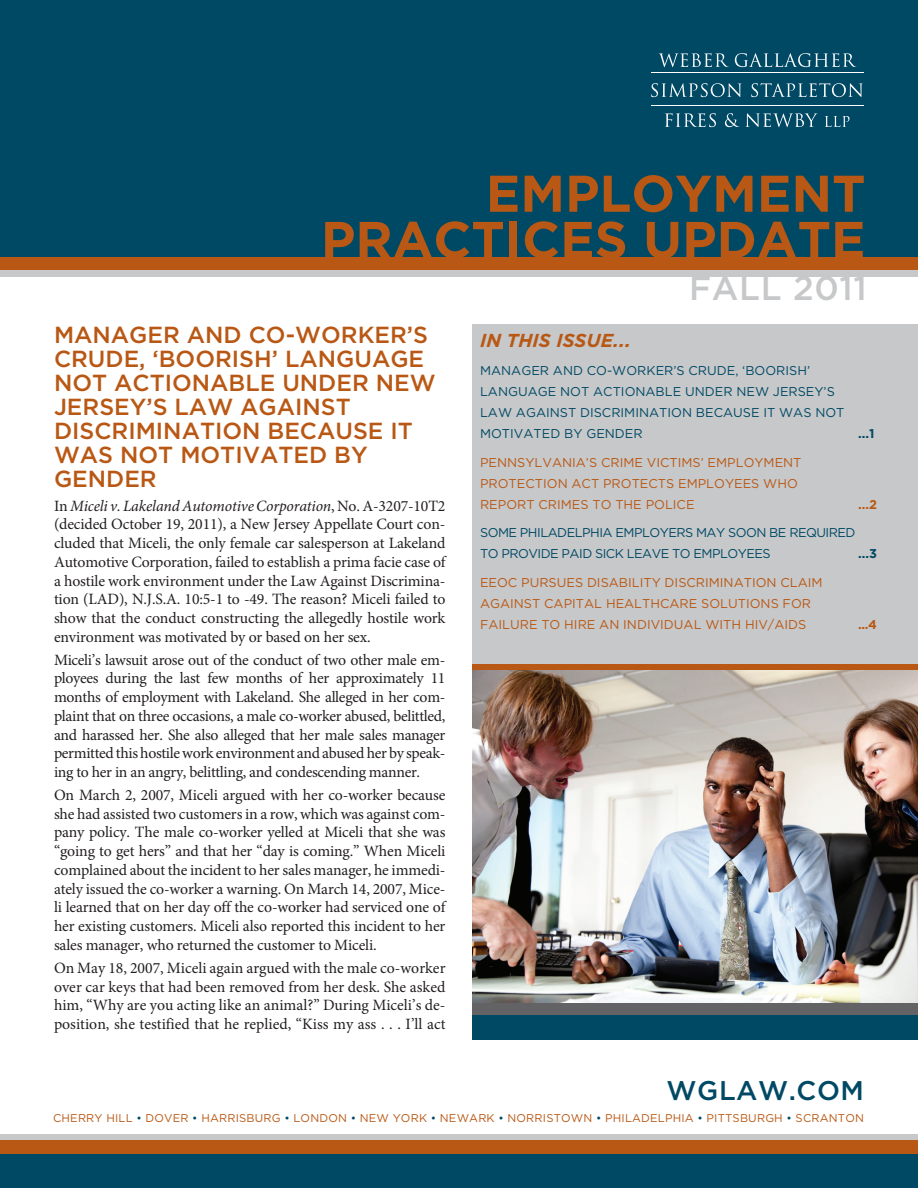
<style>
.page{position:relative;width:918px;height:1188px;background:#fff}
.page>*{position:absolute;margin:0;border:0;box-sizing:border-box;transform-origin:0 0}
.t1{font:700 51.6px/46.2px "Gotham";color:#b95814;text-align:right}
.t2{font:500 33.75px "Gotham";color:#c7c8ca}
.t3{font:500 27px "Gotham";letter-spacing:.02em;color:#004964}
.t4{font:500 23.25px/24px "Gotham";color:#b95814}
.t5{font:italic 700 18.75px "Gotham";color:#b95814}
.t6{font:15.75px/18.8px "Minion Pro";letter-spacing:-.01em;color:#231f20;text-align:justify}
.t7{font:12.75px/21px "Gotham";color:#b95814}
.t8{font:12.75px/21px "Gotham";color:#004964}
.t9{font:12.75px/21px "Gotham";letter-spacing:-.04em;color:#004964}
.t10{font:700 12.75px "Gotham";color:#004964}
.t11{font:700 12.75px "Gotham";color:#b95814}
.t12{font:11.25px "Gotham";letter-spacing:.015em;color:#b95814}
.s1{font-style:italic}
.s2{color:#004964}
</style>
<div class="page">
<div style="left:0;top:98px;width:918px;height:179px;background:#c7c8ca"></div>
<div style="left:0;top:91px;width:918px;height:179px;background:#b95814"></div>
<div style="left:0;top:0;width:918px;height:256px;background:#004964"></div>
<svg style="left:659px;top:53px;width:70px;height:14px"></svg>
<svg style="left:735px;top:53px;width:121px;height:14px"></svg>
<svg style="left:651px;top:83px;width:91px;height:14px"></svg>
<svg style="left:751px;top:83px;width:112px;height:14px"></svg>
<svg style="left:665px;top:113px;width:51px;height:14px"></svg>
<svg style="left:725px;top:113px;width:14px;height:14px"></svg>
<svg style="left:746px;top:113px;width:72px;height:14px"></svg>
<svg style="left:825px;top:116px;width:25px;height:11px"></svg>
<hr style="left:651px;top:72px;width:212px;height:1px;background:#fff">
<hr style="left:651px;top:105px;width:212px;height:1px;background:#fff">
<svg style="left:0;top:1134px;width:918px;height:7px;background:#c5b8b0"></svg>
<div style="left:0;top:1141px;width:918px;height:47px;background:#b95814"></div>
<div style="left:0;top:1154px;width:918px;height:34px;background:#004964"></div>
<img style="left:472px;top:670px;width:446px;height:333px">
<div style="left:472px;top:1003px;width:446px;height:13px;background:#636366"></div>
<div style="left:472px;top:1015px;width:446px;height:25px;background:#004964"></div>
<div style="left:472px;top:324px;width:446px;height:342px;background:#c7c8ca"></div>
<div style="left:472px;top:664px;width:446px;height:6px;background:#b95814"></div>
<h1 class="t1" style="left:321px;top:170px;width:546px">EMPLOYMENT<br>PRACTICES UPDATE</h1>
<h3 class="t4" style="left:54px;top:322px;width:376px">MANAGER AND CO-WORKER’S<br>CRUDE, ‘BOO</h3>
<h3 class="t4" style="left:54px;top:346px;width:383px;text-indent:161px">RISH’ LANGUAGE<br>NOT ACTIONABLE UNDER NEW<br>JERSEY’S LAW AGAINST<br>DISCRIMINATION BEC</h3>
<h3 class="t4" style="left:54px;top:418px;width:360px;text-indent:263px">AUSE IT<br>WAS NOT MOTIVATED BY<br>GENDER</h3>
<p class="t6" style="left:54px;top:496px;width:393px">In <span class="s1">Miceli v. Lakeland Automotive Corporation</span>, No. A-3207-10T2 (decided October 19, 2011), a New Jersey Appellate Court con&shy;cluded that Miceli, the only female car salesperson at Lakeland Automotive Corporation, failed to establish a prima facie case of a hostile work environment under the Law Against Discrimina&shy;tion (LAD), N.J.S.A. 10:5-1 to -49. The reason? Miceli failed to show that the conduct constructing the allegedly hostile work environment was motivated by or based on her sex.</p>
<p class="t6" style="left:54px;top:650px;width:393px">Miceli’s lawsuit arose out of the conduct of two other male em&shy;ployees during the last few months of her approximately 11 months of employment with Lakeland. She alleged in her com&shy;plaint that on three occasions, a male co-worker abused, belittled, and harassed her. She also alleged that her male sales manager permitted this hostile work environment and abused her by speak&shy;ing to her in an angry, belittling, and condescending manner.</p>
<p class="t6" style="left:54px;top:786px;width:393px">On March 2, 2007, Miceli argued with her co-worker because she had assisted two customers in a row, which was against com&shy;pany policy. The male co-worker yelled at Miceli that she was “going to get hers” and that her “day is coming.” When Miceli complained about the incident to her sales manager, he immedi&shy;ately issued the co-worker a warning. On March 14, 2007, Mice&shy;li learned that on her day off the co-worker had serviced one of her existing customers. Miceli also reported this incident to her sales manager, who returned the customer to Miceli.</p>
<p class="t6" style="left:54px;top:958px;width:393px">On May 18, 2007, Miceli again argued with the male co-worker over car keys that had been removed from her desk. She asked him, “Why are you acting like an animal?” During Miceli’s de&shy;position, she testified that he replied, “Kiss my ass . . . I’ll act</p>
<h2 class="t2" style="left:689px;top:266px;width:24px">FALL</h2>
<h2 class="t2" style="left:793px;top:266px;width:75px">2011</h2>
<p class="t5" style="left:480px;top:328px;width:153px">IN THIS ISSUE...</p>
<p class="t8" style="left:480px;top:360px;width:366px">MANAGER AND CO-WORKER’S CRUDE, ‘BOORISH’ LANGUAGE NOT ACTIONABLE UNDER NEW JERSEY’S LAW AGAINST DISCRIMINATION BECAUSE IT WAS NOT MOTIVATED BY GENDER</p>
<p class="t7" style="left:480px;top:452px;width:323px">PENNSYLVANIA’S CRIME VICTIMS’ EMPLOYMENT<br>PROTECTION ACT PROTECTS EMPLOYEES WHO<br>REPORT CRIMES TO THE POLICE</p>
<p class="t10" style="left:858px;top:425px;width:18px">...1</p>
<p class="t11" style="left:858px;top:496px;width:20px">...2</p>
<p class="t9" style="left:480px;top:522px;width:377px">SOME PHILADELPHIA EMPLOYERS MAY SOON BE REQUIRED<br>TO PROVIDE PAID SICK LEAVE TO EMPLOYEES</p>
<p class="t10" style="left:858px;top:545px;width:20px">...3</p>
<p class="t7" style="left:480px;top:572px;width:344px">EEOC PURSUES DISABILITY DISCRIMINATION CLAIM<br>AGAINST CAPITAL HEALTHCARE SOLUTIONS FOR<br>FAILURE TO HIRE AN INDIVIDUAL WITH HIV/AIDS</p>
<p class="t11" style="left:858px;top:616px;width:20px">...4</p>
<h3 class="t3" style="left:667px;top:1073px;width:199px">WGLAW.CO M</h3>
<p class="t12" style="left:53px;top:1111px;width:812px">CHERRY HILL <span class="s2">•</span> DOVER <span class="s2">•</span> HARRISBURG <span class="s2">•</span> LONDON <span class="s2">•</span> NEW YORK <span class="s2">•</span> NEWARK <span class="s2">•</span> NORRISTOWN <span class="s2">•</span> PHILADELPHIA <span class="s2">•</span> PITTSBURGH <span class="s2">•</span> SCRANTON</p>
</div>
